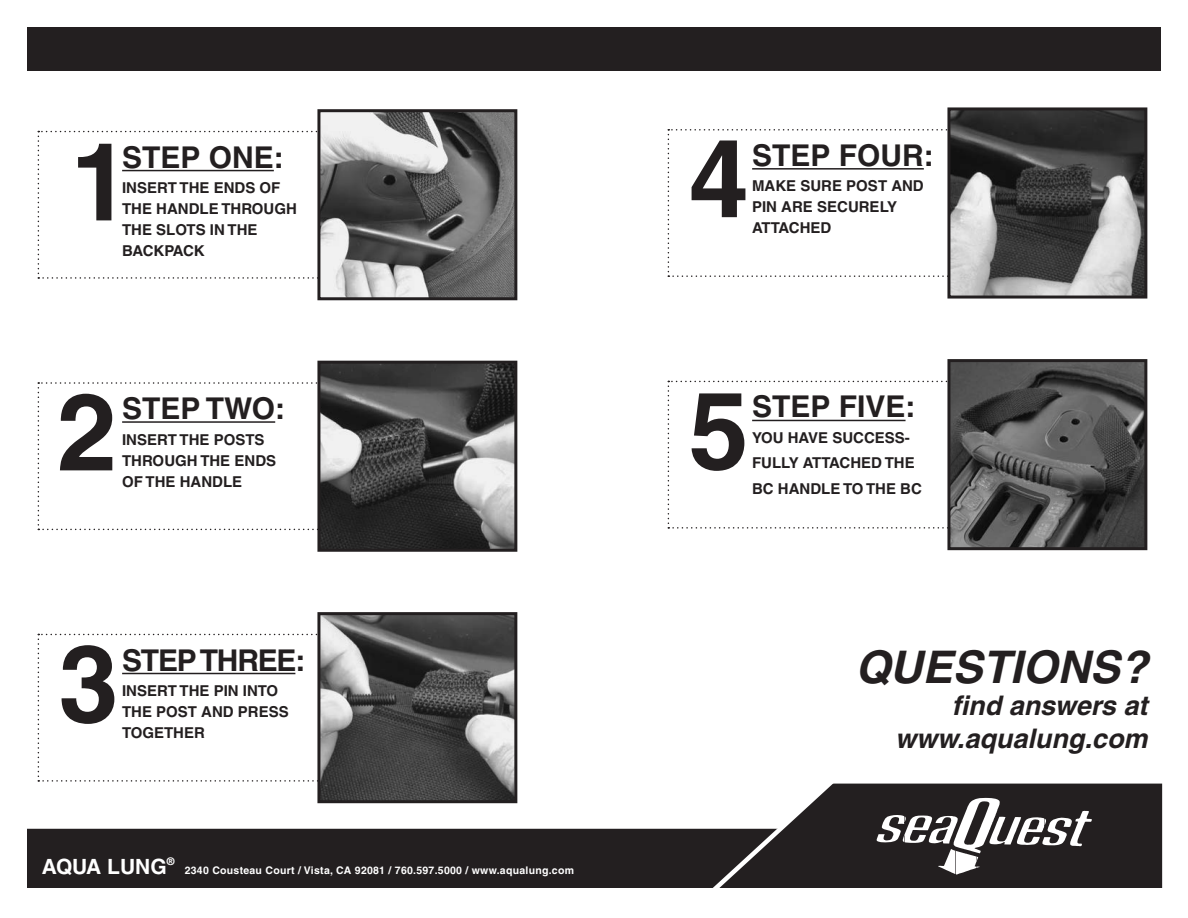
<style>
.page{position:relative;width:1188px;height:918px;background:#fff}
.page>*{position:absolute;margin:0;border:0;box-sizing:border-box;transform-origin:0 0}
.t1{font:700 108px "Helvetica";color:#231f20}
.t2{font:italic 700 45px "Helvetica";color:#231f20}
.t3{font:700 30px "Helvetica";color:#231f20}
.t4{font:700 30px "Helvetica";letter-spacing:-.04em;color:#231f20}
.t5{font:italic 700 27px/32.4px "Helvetica";color:#231f20;text-align:right}
.t6{font:700 21px "Helvetica";letter-spacing:-.005em;color:#fff}
.t7{font:700 15px/21px "Helvetica";color:#231f20}
.t8{font:700 10.5px "Helvetica";letter-spacing:.025em;color:#fff}
</style>
<div class="page">
<svg style="left:38px;top:131px;width:279px;height:148px"></svg>
<hr style="left:122px;top:170px;width:152px;height:1px;background:#231f20">
<img style="left:321px;top:113px;width:192px;height:183px">
<div style="left:317px;top:109px;width:200px;height:191px;border:3px solid #231f20"></div>
<svg style="left:38px;top:382px;width:279px;height:148px"></svg>
<hr style="left:122px;top:421px;width:153px;height:2px;background:#231f20">
<img style="left:321px;top:365px;width:192px;height:183px">
<div style="left:317px;top:361px;width:200px;height:191px;border:3px solid #231f20"></div>
<svg style="left:38px;top:634px;width:279px;height:148px"></svg>
<hr style="left:122px;top:673px;width:173px;height:1px;background:#231f20">
<img style="left:321px;top:616px;width:192px;height:168px">
<div style="left:317px;top:612px;width:200px;height:191px;border:3px solid #231f20"></div>
<svg style="left:668px;top:129px;width:279px;height:148px"></svg>
<hr style="left:752px;top:168px;width:172px;height:2px;background:#231f20">
<img style="left:951px;top:111px;width:192px;height:184px">
<div style="left:947px;top:107px;width:200px;height:192px;border:3px solid #231f20"></div>
<svg style="left:668px;top:381px;width:279px;height:148px"></svg>
<hr style="left:752px;top:420px;width:154px;height:1px;background:#231f20">
<img style="left:951px;top:363px;width:192px;height:183px">
<div style="left:947px;top:359px;width:200px;height:191px;border:3px solid #231f20"></div>
<div style="left:27px;top:27px;width:1134px;height:44px;background:#231f20"></div>
<svg style="left:27px;top:784px;width:1135px;height:104px;fill:#231f20"></svg>
<svg style="left:877px;top:798px;width:215px;height:76px"></svg>
<svg style="left:704px;top:783px;width:140px;height:105px"></svg>
<h1 class="t1" style="left:71px;top:117px;width:62px">1</h1>
<h3 class="t3" style="left:122px;top:139px;width:163px">STEP ONE:</h3>
<p class="t7" style="left:122px;top:177px;width:176px">INSERT THE ENDS OF<br>THE HANDLE THROUGH<br>THE SLOTS IN THE<br>BACKPACK</p>
<h1 class="t1" style="left:57px;top:366px;width:62px">2</h1>
<h3 class="t3" style="left:122px;top:390px;width:165px">STEP TWO:</h3>
<p class="t7" style="left:122px;top:429px;width:156px">INSERT THE POSTS<br>THROUGH THE ENDS</p>
<p class="t7" style="left:122px;top:471px;width:122px">OF THE HANDLE</p>
<h1 class="t1" style="left:59px;top:618px;width:62px">3</h1>
<h3 class="t4" style="left:122px;top:642px;width:185px">STEP THREE:</h3>
<p class="t7" style="left:122px;top:680px;width:168px">INSERT THE PIN INTO<br>THE POST AND PRESS</p>
<p class="t7" style="left:122px;top:722px;width:84px">TOGETHER</p>
<h3 class="t6" style="left:42px;top:853px;width:134px">AQUA LUNG<sup>®</sup></h3>
<p class="t8" style="left:185px;top:864px;width:391px">2340 Cousteau Court / Vista, CA 92081 / 760.597.5000 / www.aqualung.com</p>
<h1 class="t1" style="left:689px;top:113px;width:62px">4</h1>
<h3 class="t3" style="left:752px;top:137px;width:183px">STEP FOUR:</h3>
<p class="t7" style="left:752px;top:175px;width:173px">MAKE SURE POST AND<br>PIN ARE SECURELY</p>
<p class="t7" style="left:752px;top:217px;width:81px">ATTACHED</p>
<h1 class="t1" style="left:689px;top:365px;width:62px">5</h1>
<h3 class="t3" style="left:752px;top:389px;width:165px">STEP FIVE:</h3>
<p class="t7" style="left:752px;top:425px;width:164px;line-height:25.5px">YOU HAVE SUCCESS-<br>FULLY ATTACHED THE</p>
<p class="t7" style="left:752px;top:478px;width:171px">BC HANDLE TO THE BC</p>
<h2 class="t2" style="left:855px;top:640px;width:294px">QUESTIONS?</h2>
<h3 class="t5" style="left:895px;top:689px;width:254px">find answers at www.aqualung.com</h3>
</div>
